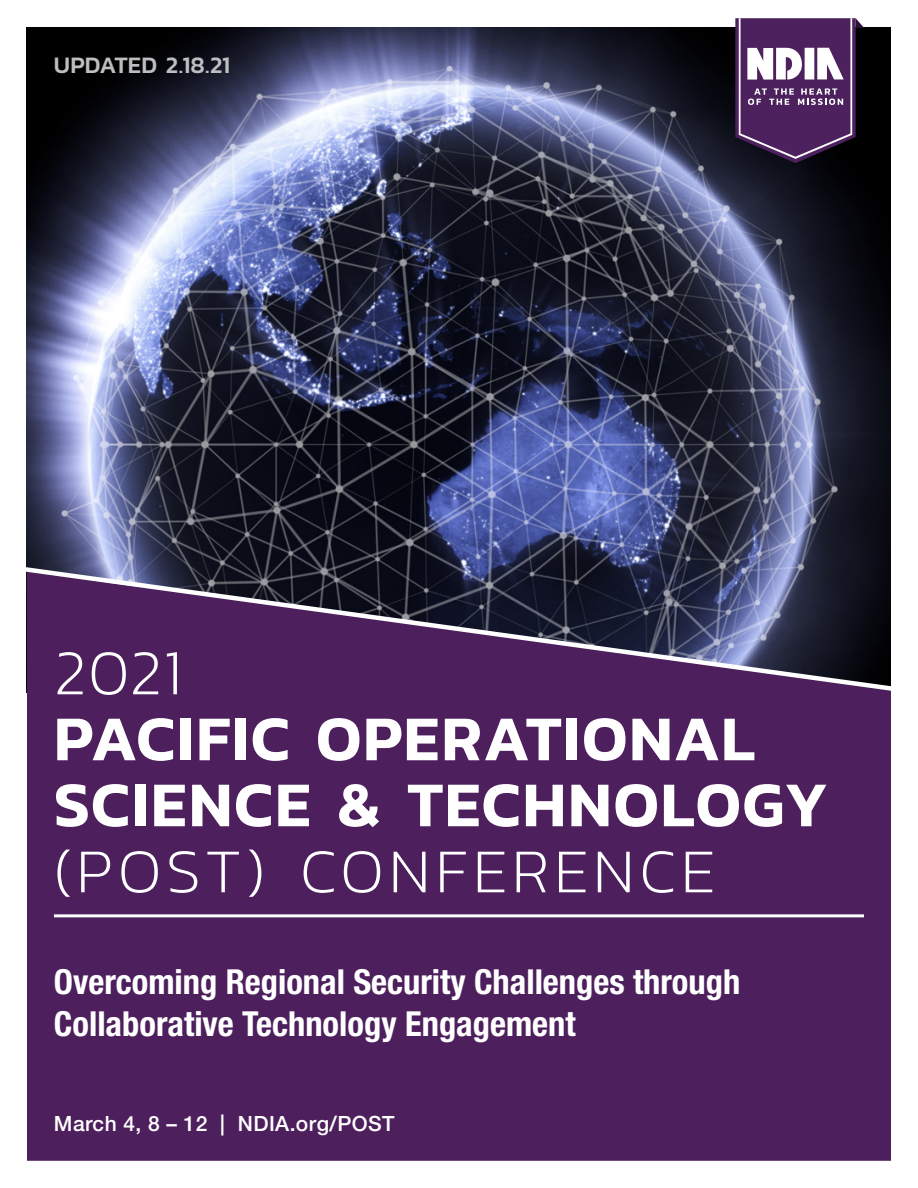
<style>
.page{position:relative;width:918px;height:1188px;background:#fff}
.page>*{position:absolute;margin:0;border:0;box-sizing:border-box;transform-origin:0 0}
.t1{font:600 64.5px/66px "Kanit";letter-spacing:.025em;color:#fff}
.t2{font:200 64.5px "Kanit";color:#fff}
.t3{font:200 63px "Kanit";letter-spacing:.08em;color:#fff}
.t4{font:700 condensed 34.5px/42px "Helvetica Neue LT Std";color:#fff}
.t5{font:500 24px "Kanit";color:#bcbec0}
.t6{font:500 21px "Helvetica Neue LT Std";letter-spacing:.02em;color:#fff}
</style>
<div class="page">
<img style="left:27px;top:28px;width:864px;height:535px">
<div style="left:27px;top:696px;width:864px;height:465px;background:#4d205d"></div>
<hr style="left:54px;top:914px;width:810px;height:3px;background:#fff">
<svg style="left:735px;top:18px;width:129px;height:145px"></svg>
<svg style="left:26px;top:563px;width:865px;height:133px"></svg>
<p class="t5" style="left:54px;top:47px;width:178px">UPDATED 2.18.21</p>
<h1 class="t2" style="left:54px;top:629px;width:129px">2021</h1>
<h1 class="t1" style="left:54px;top:704px;width:776px">PACIFIC OPERATIONAL<br>SCIENCE &amp; TECHNOLOGY</h1>
<h2 class="t3" style="left:54px;top:829px;width:663px">(POST) CONFERENCE</h2>
<p class="t4" style="left:54px;top:960px;width:688px">Overcoming Regional Security Challenges through<br>Collaborative Technology Engagement</p>
<p class="t6" style="left:54px;top:1111px;width:342px">March 4, 8 – 12 | NDIA.org/POST</p>
</div>
